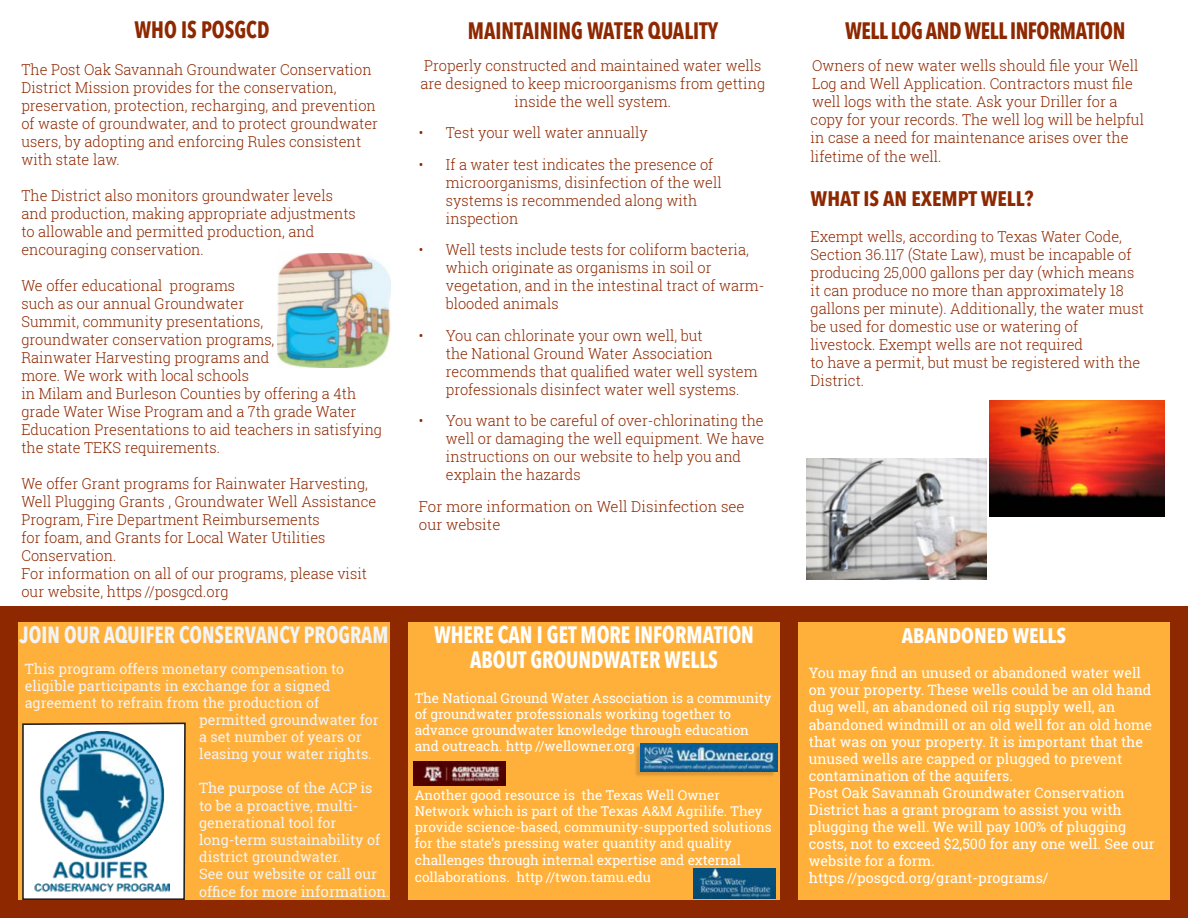
<style>
.page{position:relative;width:1188px;height:918px;background:#fff}
.page>*{position:absolute;margin:0;border:0;box-sizing:border-box;transform-origin:0 0}
.t1{font:700 23.7px "Avenir Next Condensed";letter-spacing:-.005em;color:#8e2800;scale:.88 1}
.t2{font:700 23.7px/25.2px "Avenir Next Condensed";color:#fff;text-align:center;scale:.88 1}
.t3{font:700 23.4px "Avenir Next Condensed";color:#f2f4f6;scale:.88 1}
.t4{font:700 21px "Avenir Next Condensed";color:#8e2800}
.t5{font:700 21px "Avenir Next Condensed";color:#fff}
.t6{font:300 15px/18px "Roboto Slab";color:#8e2800}
.t7{font:14.25px/17.1px "Roboto Slab";color:#fff}
.t8{font:14.25px/17.2px "Roboto Slab";color:#f2f4f6}
.t9{font:13.5px/16.2px "Roboto Slab";color:#fff}
.s1{font-size:15px}
.s2{font-weight:300;font-size:15px}
</style>
<div class="page">
<div style="left:0;top:607px;width:1188px;height:311px;background:#8e2800"></div>
<div style="left:408px;top:622px;width:372px;height:278px;background:#ffb03b"></div>
<div style="left:18px;top:622px;width:372px;height:278px;background:#ffb03b"></div>
<div style="left:798px;top:622px;width:372px;height:278px;background:#ffb03b"></div>
<div style="left:634px;top:745px;width:142px;height:33px;background:#221f1f;opacity:.18"></div>
<img style="left:640px;top:744px;width:137px;height:28px">
<svg style="left:22px;top:722px;width:164px;height:178px;background:#dedbd6"></svg>
<img style="left:34px;top:732px;width:135px;height:160px">
<img style="left:693px;top:869px;width:82px;height:29px">
<img style="left:989px;top:400px;width:175px;height:116px">
<img style="left:278px;top:254px;width:112px;height:113px">
<img style="left:806px;top:459px;width:181px;height:121px">
<img style="left:414px;top:761px;width:91px;height:25px">
<h1 class="t1" style="left:135px;top:15px;width:155px">WHO IS POSGCD</h1>
<p class="t6" style="left:21px;top:62px;width:358px">The Post Oak Savannah Groundwater Conservation District Mission provides for the conservation, preservation, protection, recharging, and prevention of waste of groundwater, and to protect groundwater users, by adopting and enforcing Rules consistent with state law.</p>
<p class="t6" style="left:21px;top:188px;width:336px">The District also monitors groundwater levels and production, making appropriate adjustments to allowable and permitted production, and encouraging conservation.</p>
<p class="t6" style="left:21px;top:278px;width:362px">We offer educational programs<br>such as our annual Groundwater<br>Summit, community presentations,<br>groundwater conservation programs,<br>Rainwater Harvesting programs and<br>more. We work with local schools<br>in Milam and Burleson Counties by offering a 4th grade Water Wise Program and a 7th grade Water Education Presentations to aid teachers in satisfying the state TEKS requirements.</p>
<p class="t6" style="left:21px;top:476px;width:357px">We offer Grant programs for Rainwater Harvesting, Well Plugging Grants , Groundwater Well Assistance Program, Fire Department Reimbursements<br>for foam, and Grants for Local Water Utilities Conservation.<br>For information on all of our programs, please visit our website, https://posgcd.org</p>
<h2 class="t3" style="left:20px;top:621px;width:421px">JOIN OUR AQUIFER CONSERVANCY PROGRAM</h2>
<p class="t8" style="left:25px;top:661px;width:321px">This program offers monetary compensation to</p>
<p class="t8" style="left:25px;top:678px;width:307px">eligible participants in exchange for a signed</p>
<p class="t8" style="left:25px;top:695px;width:296px">agreement to refrain from the production of</p>
<p class="t8" style="left:199px;top:712px;width:181px">permitted groundwater for</p>
<p class="t8" style="left:199px;top:729px;width:164px">a set number of years or</p>
<p class="t8" style="left:199px;top:746px;width:174px">leasing your water rights.</p>
<p class="t8" style="left:199px;top:780px;width:192px">The purpose of the ACP is<br>to be a proactive, multi&shy;generational tool for long-term sustainability of district groundwater.<br>See our website or call our office for more <span class="s1">information</span><span class="s2">.</span></p>
<h1 class="t1" style="left:468px;top:17px;width:286px">MAINTAINING WATER QUALITY</h1>
<p class="t6" style="left:421px;top:57px;width:346px;text-align:center">Properly constructed and maintained water wells are designed to keep microorganisms from getting inside the well system.</p>
<p class="t6" style="left:419px;top:125px;width:6px">ï</p>
<p class="t6" style="left:446px;top:125px;width:203px">Test your well water annually</p>
<p class="t6" style="left:419px;top:156px;width:6px">ï</p>
<p class="t6" style="left:446px;top:156px;width:277px">If a water test indicates the presence of microorganisms, disinfection of the well systems is recommended along with inspection</p>
<p class="t6" style="left:419px;top:242px;width:6px">ï</p>
<p class="t6" style="left:446px;top:242px;width:320px">Well tests include tests for coliform bacteria, which originate as organisms in soil or vegetation, and in the intestinal tract of warm&shy;blooded animals</p>
<p class="t6" style="left:419px;top:327px;width:6px">ï</p>
<p class="t6" style="left:446px;top:327px;width:313px">You can chlorinate your own well, but<br>the National Ground Water Association recommends that qualified water well system professionals disinfect water well systems.</p>
<p class="t6" style="left:419px;top:413px;width:6px">ï</p>
<p class="t6" style="left:446px;top:413px;width:320px">You want to be careful of over-chlorinating the well or damaging the well equipment. We have instructions on our website to help you and explain the hazards</p>
<p class="t6" style="left:419px;top:498px;width:327px">For more information on Well Disinfection see our website</p>
<h1 class="t2" style="left:434px;top:622px;width:365px">WHERE CAN I GET MORE INFORMATION<br>ABOUT GROUNDWATER WELLS</h1>
<p class="t9" style="left:415px;top:690px;width:358px">The National Ground Water Association is a community of groundwater professionals working together to advance groundwater knowledge through education and outreach. http://wellowner.org</p>
<p class="t9" style="left:415px;top:788px;width:358px">Another good resource is the Texas Well Owner Network which is part of the Texas A&amp;M Agrilife. They provide science-based, community-supported solutions for the state’s pressing water quantity and quality challenges through internal expertise and external</p>
<p class="t9" style="left:415px;top:870px;width:238px">collaborations. http://twon.tamu.edu</p>
<h1 class="t1" style="left:845px;top:17px;width:320px">WELL LOG AND WELL INFORMATION</h1>
<p class="t6" style="left:811px;top:56px;width:335px">Owners of new water wells should file your Well Log and Well Application. Contractors must file well logs with the state. Ask your Driller for a copy for your records. The well log will be helpful in case a need for maintenance arises over the</p>
<p class="t6" style="left:811px;top:149px;width:133px">lifetime of the well.</p>
<h3 class="t4" style="left:811px;top:186px;width:225px">WHAT IS AN EXEMPT WELL?</h3>
<p class="t6" style="left:811px;top:228px;width:335px">Exempt wells, according to Texas Water Code, Section 36.117 (State Law), must be incapable of producing 25,000 gallons per day (which means it can produce no more than approximately 18 gallons per minute). Additionally, the water must be used for domestic use or watering of livestock. Exempt wells are not required<br>to have a permit, but must be registered with the District.</p>
<h3 class="t5" style="left:902px;top:624px;width:166px">ABANDONED WELLS</h3>
<p class="t7" style="left:809px;top:664px;width:347px">You may find an unused or abandoned water well on your property. These wells could be an old hand dug well, an abandoned oil rig supply well, an abandoned windmill or an old well for an old home that was on your property. It is important that the unused wells are capped or plugged to prevent contamination of the aquifers.<br>Post Oak Savannah Groundwater Conservation District has a grant program to assist you with plugging the well. We will pay 100% of plugging costs, not to exceed $2,500 for any one well. See our website for a form. https://posgcd.org/grant-programs/</p>
</div>
